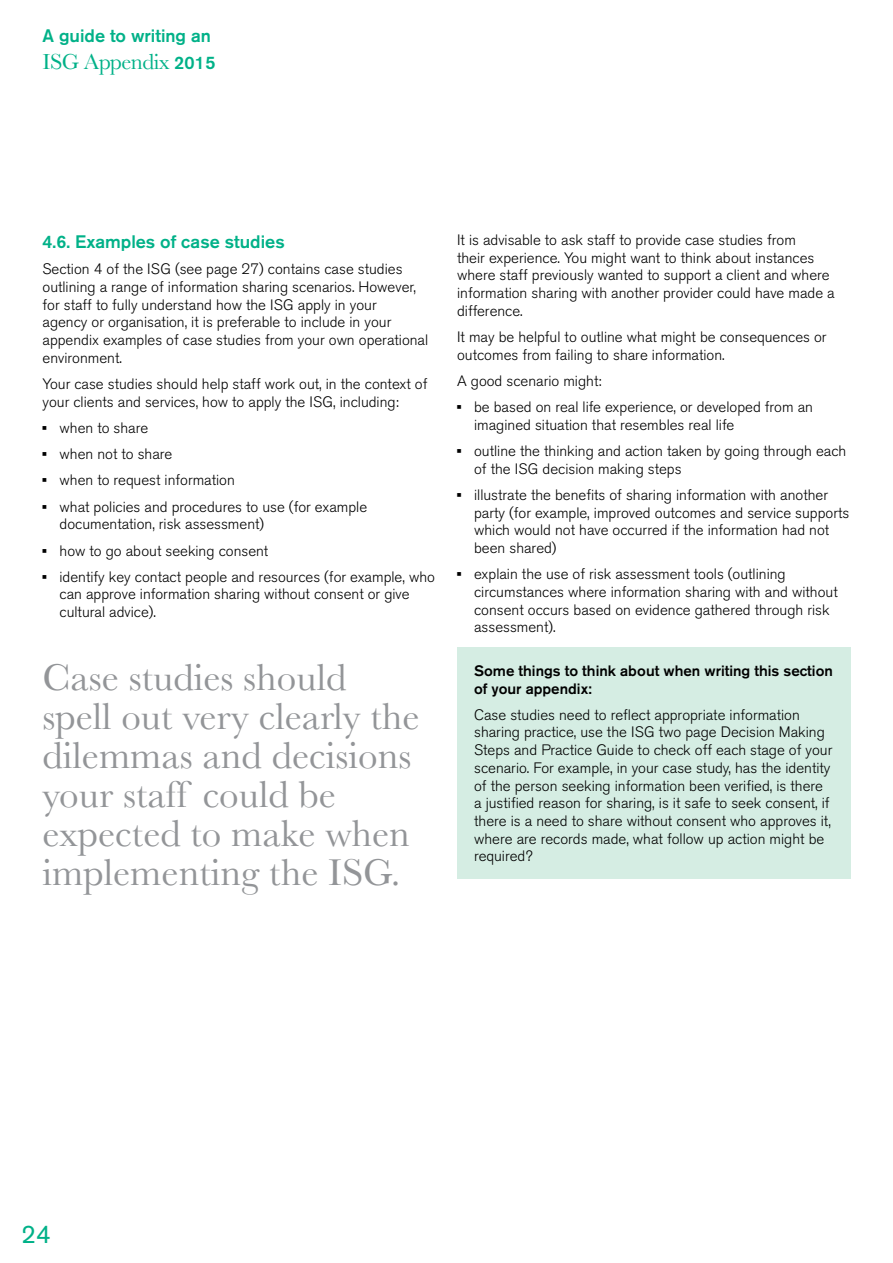
<style>
.page{position:relative;width:893px;height:1263px;background:#fff}
.page>*{position:absolute;margin:0;border:0;box-sizing:border-box;transform-origin:0 0}
.t1{font:39px/39px "Baskerville";color:#939598}
.t2{font:25.5px "Akzidenz Grotesk BE";color:#00b188}
.t3{font:22.65px "Baskerville";letter-spacing:-.025em;color:#00b188}
.Heading{font:500 18px "Akzidenz Grotesk BE";color:#00b188}
.Text{font:300 15px/17.7px "Akzidenz Grotesk BE";color:#000}
.Bullet{font:300 15px/17.7px "Akzidenz Grotesk BE";color:#000}
.Text_Bold{font:500 15px/17.7px "Akzidenz Grotesk BE";color:#000}
.s1{font-family:"Akzidenz Grotesk BE";font-weight:500;font-size:18px}
.s2{font-family:"Universal Newswith Comm Pi";font-weight:400}
</style>
<div class="page">
<div style="left:457px;top:647px;width:393px;height:231px;background:#d5ede3"></div>
<p class="Heading" style="left:43px;top:25px;width:170px">A guide to writing an</p>
<h3 class="t3" style="left:43px;top:49px;width:174px">ISG Appendix <span class="s1">2015</span></h3>
<p class="Heading" style="left:43px;top:231px;width:244px">4.6. Examples of case studies</p>
<p class="Text" style="left:43px;top:261px;width:387px">Section 4 of the ISG (see page 27) contains case studies outlining a range of information sharing scenarios. However, for staff to fully understand how the ISG apply in your<br>agency or organisation, it is preferable to include in your appendix examples of case studies from your own operational environment.</p>
<p class="Text" style="left:43px;top:375px;width:386px">Your case studies should help staff work out, in the context of your clients and services, how to apply the ISG, including:</p>
<p class="Bullet" style="left:43px;top:419px;width:107px"><span class="s2">▪</span> when to share</p>
<p class="Bullet" style="left:43px;top:445px;width:131px"><span class="s2">▪</span> when not to share</p>
<p class="Bullet" style="left:43px;top:472px;width:194px"><span class="s2">▪</span> when to request information</p>
<p class="Bullet" style="left:60px;top:498px;width:309px;text-indent:-17px"><span class="s2">▪</span> what policies and procedures to use (for example documentation, risk assessment)</p>
<p class="Bullet" style="left:43px;top:542px;width:227px"><span class="s2">▪</span> how to go about seeking consent</p>
<p class="Bullet" style="left:60px;top:568px;width:377px;text-indent:-17px"><span class="s2">▪</span> identify key contact people and resources (for example, who can approve information sharing without consent or give cultural advice).</p>
<p class="t1" style="left:43px;top:658px;width:379px">Case studies should spell out very clearly the dilemmas and decisions your staff could be expected to make when implementing the ISG.</p>
<p class="Text" style="left:457px;top:231px;width:379px">It is advisable to ask staff to provide case studies from<br>their experience. You might want to think about instances where staff previously wanted to support a client and where information sharing with another provider could have made a difference.</p>
<p class="Text" style="left:457px;top:328px;width:371px">It may be helpful to outline what might be consequences or outcomes from failing to share information.</p>
<p class="Text" style="left:457px;top:372px;width:146px">A good scenario might:</p>
<p class="Bullet" style="left:474px;top:398px;width:340px;text-indent:-17px"><span class="s2">▪</span> be based on real life experience, or developed from an imagined situation that resembles real life</p>
<p class="Bullet" style="left:474px;top:442px;width:373px;text-indent:-17px"><span class="s2">▪</span> outline the thinking and action taken by going through each of the ISG decision making steps</p>
<p class="Bullet" style="left:474px;top:486px;width:377px;text-indent:-17px"><span class="s2">▪</span> illustrate the benefits of sharing information with another party (for example, improved outcomes and service supports which would not have occurred if the information had not been shared)</p>
<p class="Bullet" style="left:474px;top:566px;width:365px;text-indent:-17px"><span class="s2">▪</span> explain the use of risk assessment tools (outlining circumstances where information sharing with and without consent occurs based on evidence gathered through risk assessment).</p>
<p class="Text_Bold" style="left:474px;top:662px;width:360px">Some things to think about when writing this section of your appendix:</p>
<p class="Text" style="left:474px;top:706px;width:360px">Case studies need to reflect appropriate information sharing practice, use the ISG two page Decision Making Steps and Practice Guide to check off each stage of your scenario. For example, in your case study, has the identity of the person seeking information been verified, is there a justified reason for sharing, is it safe to seek consent, if there is a need to share without consent who approves it, where are records made, what follow up action might be required?</p>
<h2 class="t2" style="left:21px;top:1219px;width:31px">24</h2>
</div>
